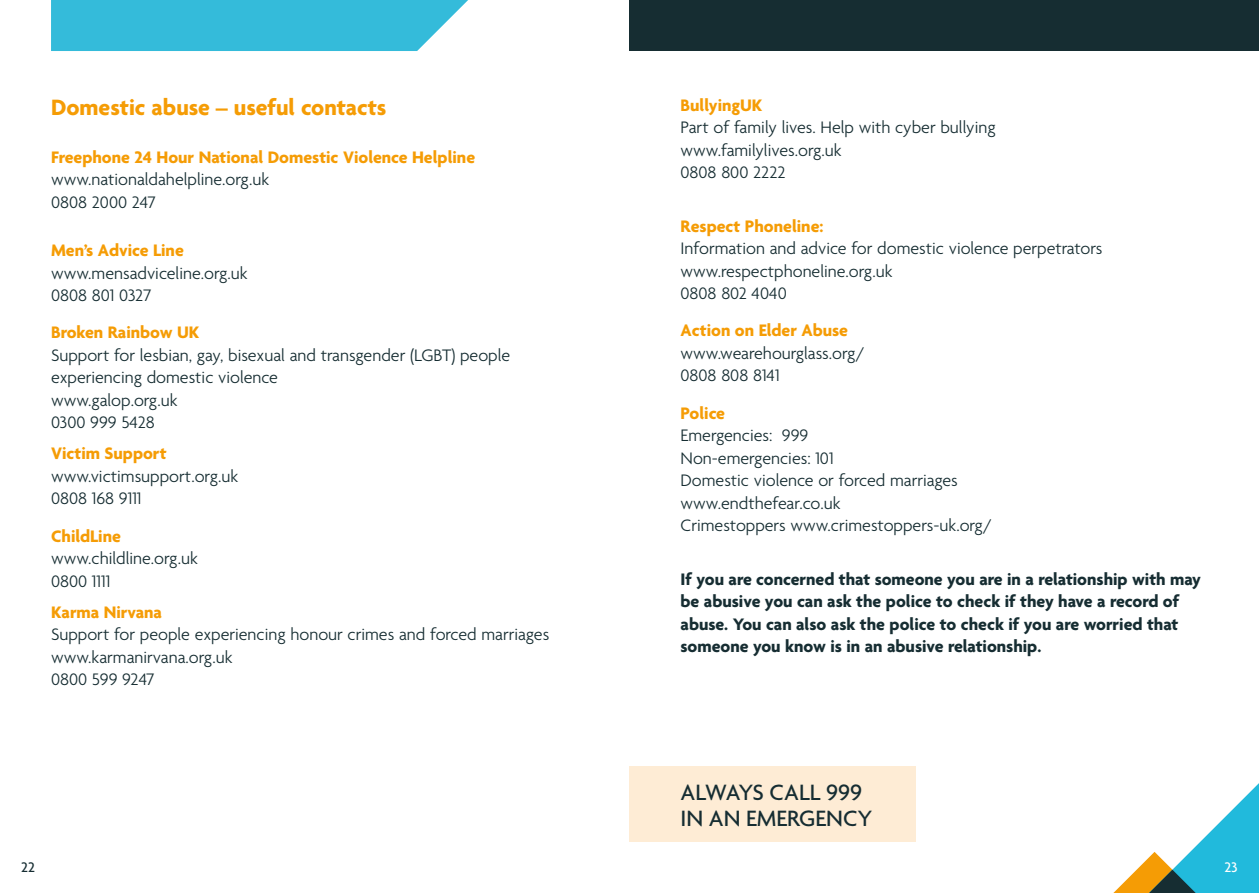
<style>
.page{position:relative;width:1259px;height:893px;background:#fff}
.page>*{position:absolute;margin:0;border:0;box-sizing:border-box;transform-origin:0 0}
.t1{font:700 24px "Agenda";color:#f59c05}
.t2{font:500 24px/25.8px "Agenda";color:#162d32}
.t3{font:300 18px/22.5px "Agenda";color:#162d32}
.t4{font:700 18px/22.5px "Agenda";color:#162d32}
.t5{font:700 18px "Agenda";color:#f59c05}
.t6{font:500 15px "Agenda";color:#162d32}
.t7{font:500 15px "Agenda";color:#fff}
</style>
<div class="page">
<div style="left:629px;top:766px;width:286px;height:76px;background:#feecd5"></div>
<svg style="left:1113px;top:783px;width:146px;height:110px"></svg>
<div style="left:629px;top:0;width:630px;height:51px;background:#162d32"></div>
<div style="left:51px;top:0;width:417px;height:51px;background:#34bbda"></div>
<h1 class="t1" style="left:51px;top:94px;width:337px">Domestic abuse – useful contacts</h1>
<p class="t5" style="left:51px;top:148px;width:426px">Freephone 24 Hour National Domestic Violence Helpline</p>
<p class="t3" style="left:51px;top:170px;width:219px">www.nationaldahelpline.org.uk<br>0808 2000 247</p>
<p class="t5" style="left:51px;top:241px;width:134px">Men’s Advice Line</p>
<p class="t3" style="left:51px;top:263px;width:198px">www.mensadviceline.org.uk<br>0808 801 0327</p>
<p class="t5" style="left:51px;top:323px;width:150px">Broken Rainbow UK</p>
<p class="t3" style="left:51px;top:345px;width:460px">Support for lesbian, gay, bisexual and transgender (LGBT) people experiencing domestic violence<br>www.galop.org.uk<br>0300 999 5428</p>
<p class="t5" style="left:51px;top:444px;width:117px">Victim Support</p>
<p class="t3" style="left:51px;top:466px;width:189px">www.victimsupport.org.uk<br>0808 168 9111</p>
<p class="t5" style="left:51px;top:526px;width:71px">ChildLine</p>
<p class="t3" style="left:51px;top:548px;width:148px">www.childline.org.uk<br>0800 1111</p>
<p class="t5" style="left:51px;top:602px;width:113px">Karma Nirvana</p>
<p class="t3" style="left:51px;top:624px;width:500px">Support for people experiencing honour crimes and forced marriages www.karmanirvana.org.uk<br>0800 599 9247</p>
<p class="t5" style="left:680px;top:95px;width:83px">BullyingUK</p>
<p class="t3" style="left:680px;top:117px;width:316px">Part of family lives. Help with cyber bullying www.familylives.org.uk<br>0808 800 2222</p>
<p class="t5" style="left:680px;top:216px;width:144px">Respect Phoneline:</p>
<p class="t3" style="left:680px;top:238px;width:423px">Information and advice for domestic violence perpetrators www.respectphoneline.org.uk<br>0808 802 4040</p>
<p class="t5" style="left:680px;top:321px;width:169px">Action on Elder Abuse</p>
<p class="t3" style="left:680px;top:343px;width:186px">www.wearehourglass.org/<br>0808 808 8141</p>
<p class="t5" style="left:680px;top:403px;width:46px">Police</p>
<p class="t3" style="left:680px;top:425px;width:313px">Emergencies: 999<br>Non-emergencies: 101<br>Domestic violence or forced marriages www.endthefear.co.uk<br>Crimestoppers www.crimestoppers-uk.org/</p>
<p class="t4" style="left:680px;top:569px;width:522px">If you are concerned that someone you are in a relationship with may be abusive you can ask the police to check if they have a record of abuse. You can also ask the police to check if you are worried that someone you know is in an abusive relationship.</p>
<h1 class="t2" style="left:680px;top:781px;width:193px">ALWAYS CALL 999<br>IN AN EMERGENCY</h1>
<p class="t6" style="left:21px;top:859px;width:15px">22</p>
<p class="t7" style="left:1224px;top:859px;width:15px">23</p>
</div>
